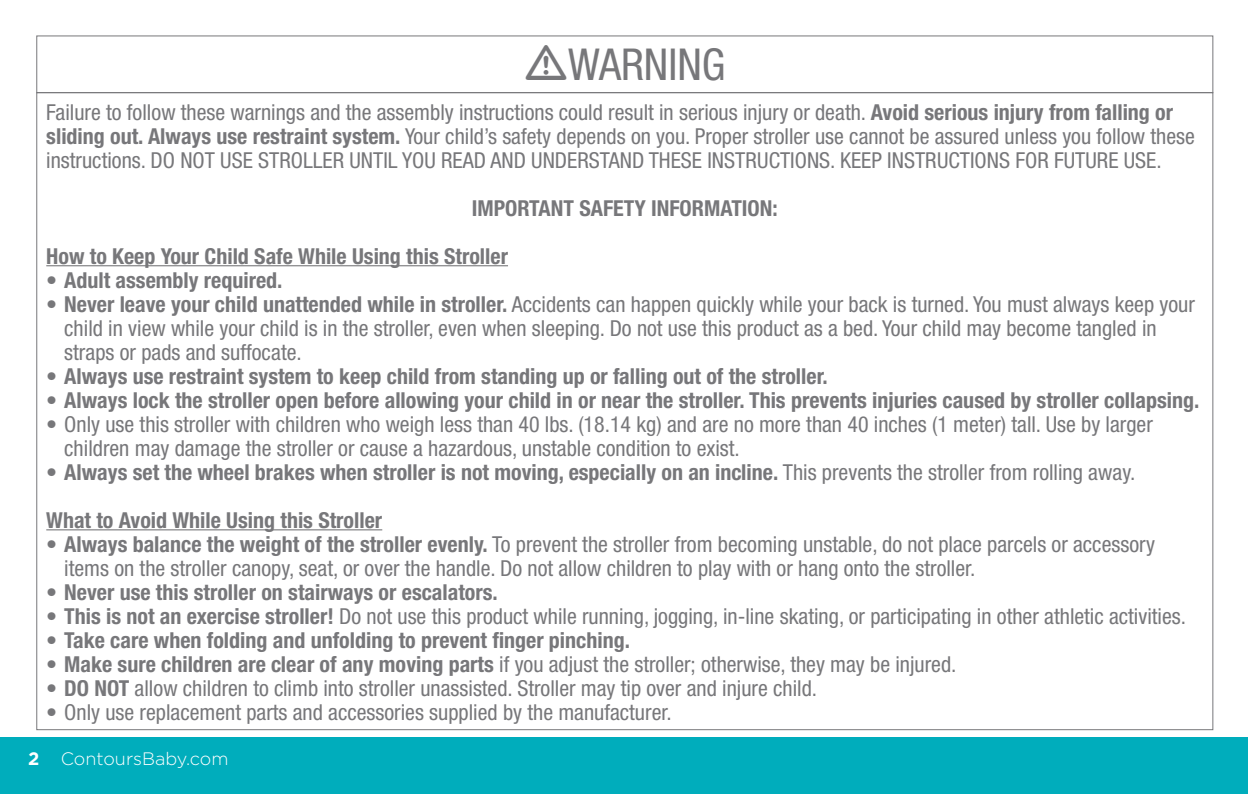
<style>
.page{position:relative;width:1248px;height:794px;background:#fff}
.page>*{position:absolute;margin:0;border:0;box-sizing:border-box;transform-origin:0 0}
.t1{font:condensed 44px "Helvetica Neue";color:#77777a}
.t2{font:condensed 22px/24px "Helvetica Neue";color:#77777a}
.t3{font:700 condensed 22px "Helvetica Neue";color:#77777a}
.t4{font:300 18px "Gotham";color:#fff}
.s1{font-weight:700}
.s2{font-weight:400}
</style>
<div class="page">
<hr style="left:1247px;top:737px;width:1px;height:57px;background:#00adbc">
<div style="left:0;top:737px;width:1247px;height:57px;background:#00adbc"></div>
<hr style="left:46px;top:265px;width:462px;height:1px;background:#77777a">
<hr style="left:46px;top:529px;width:336px;height:1px;background:#77777a">
<div style="left:36px;top:35px;width:1177px;height:58px;border:1px solid #77777a"></div>
<p class="t1" style="left:568px;top:39px;width:159px">WARNING</p>
<p class="t2" style="left:46px;top:100px;width:1149px">Failure to follow these warnings and the assembly instructions could result in serious injury or death. <span class="s1">Avoid serious injury from falling or sliding out. Always use restraint system.</span> Your child’s safety depends on you. Proper stroller use cannot be assured unless you follow these instructions. DO NOT USE STROLLER UNTIL YOU READ AND UNDERSTAND THESE INSTRUCTIONS. KEEP INSTRUCTIONS FOR FUTURE USE.</p>
<p class="t3" style="left:472px;top:194px;width:307px">IMPORTANT SAFETY INFORMATION:</p>
<p class="t3" style="left:46px;top:242px;width:463px">How to Keep Your Child Safe While Using this Stroller</p>
<p class="t3" style="left:46px;top:266px;width:238px">• Adult assembly required.</p>
<p class="t2" style="left:64px;top:292px;width:1131px;text-indent:-18px">• <span class="s1">Never leave your child unattended while in stroller.</span> Accidents can happen quickly while your back is turned. You must always keep your child in view while your child is in the stroller, even when sleeping. Do not use this product as a bed. Your child may become tangled in straps or pads and suffocate.</p>
<p class="t3" style="left:46px;top:362px;width:782px">• Always use restraint system to keep child from standing up or falling out of the stroller.</p>
<p class="t3" style="left:46px;top:386px;width:1154px">• Always lock the stroller open before allowing your child in or near the stroller. This prevents injuries caused by stroller collapsing.</p>
<p class="t2" style="left:64px;top:412px;width:1089px;text-indent:-18px">• Only use this stroller with children who weigh less than 40 lbs. (18.14 kg) and are no more than 40 inches (1 meter) tall. Use by larger children may damage the stroller or cause a hazardous, unstable condition to exist.</p>
<p class="t3" style="left:46px;top:458px;width:1090px">• Always set the wheel brakes when stroller is not moving, especially on an incline. <span class="s2">This prevents the stroller from rolling away.</span></p>
<p class="t3" style="left:46px;top:506px;width:337px">What to Avoid While Using this Stroller</p>
<p class="t2" style="left:64px;top:532px;width:1092px;text-indent:-18px"><span class="s1">• Always balance the weight of the stroller evenly.</span> To prevent the stroller from becoming unstable, do not place parcels or accessory items on the stroller canopy, seat, or over the handle. Do not allow children to play with or hang onto the stroller.</p>
<p class="t3" style="left:46px;top:578px;width:453px">• Never use this stroller on stairways or escalators.</p>
<p class="t2" style="left:46px;top:604px;width:1141px"><span class="s1">• This is not an exercise stroller!</span> Do not use this product while running, jogging, in-line skating, or participating in other athletic activities.</p>
<p class="t3" style="left:46px;top:626px;width:585px">• Take care when folding and unfolding to prevent finger pinching.</p>
<p class="t2" style="left:46px;top:652px;width:911px"><span class="s1">• Make sure children are clear of any moving parts</span> if you adjust the stroller; otherwise, they may be injured.</p>
<p class="t2" style="left:46px;top:676px;width:772px">• <span class="s1">DO NOT</span> allow children to climb into stroller unassisted. Stroller may tip over and injure child.</p>
<p class="t2" style="left:46px;top:700px;width:626px">• Only use replacement parts and accessories supplied by the manufacturer.</p>
<p class="t4" style="left:28px;top:747px;width:202px"><span class="s1">2</span> ContoursBaby.com</p>
</div>
